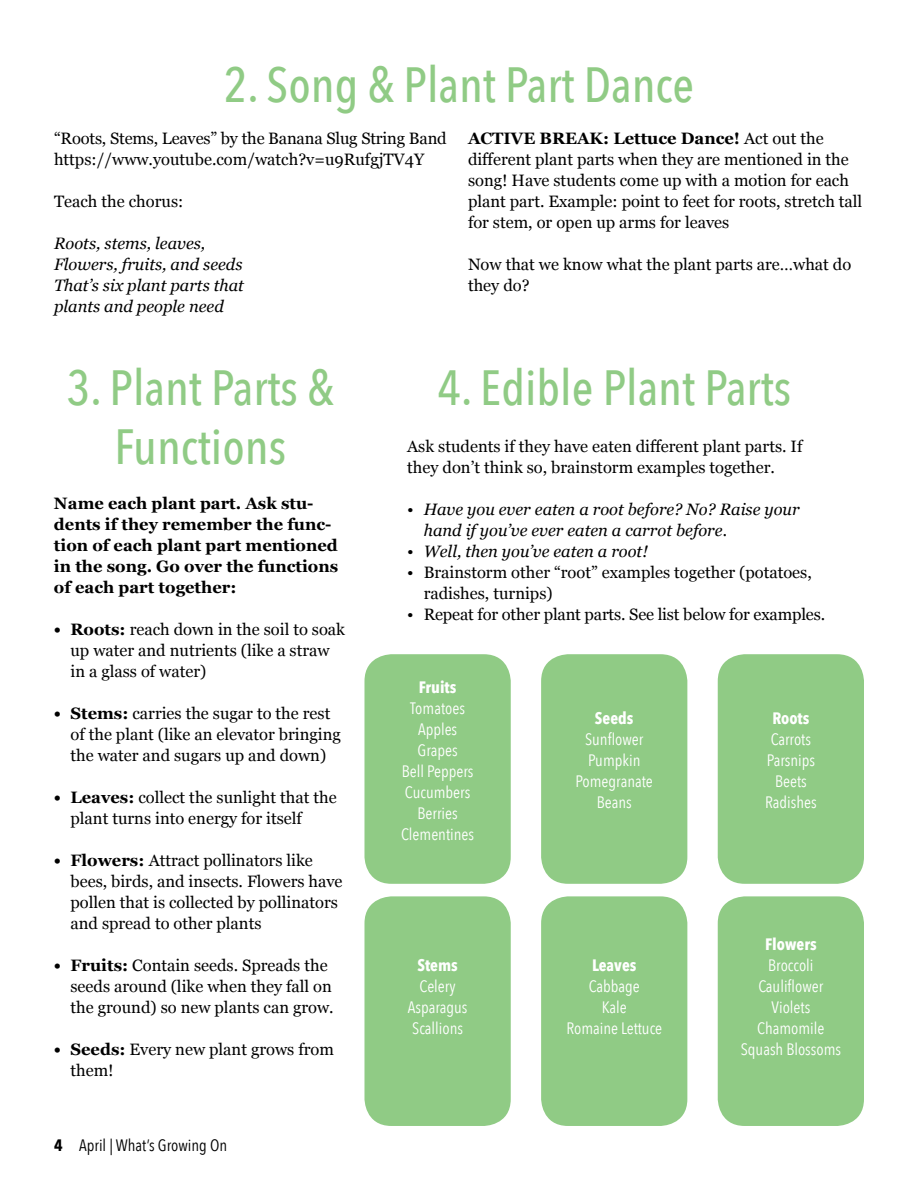
<style>
.page{position:relative;width:918px;height:1188px;background:#fff}
.page>*{position:absolute;margin:0;border:0;box-sizing:border-box;transform-origin:0 0}
.t1{font:500 49.35px/59.2px "Avenir Next Condensed";color:#90cb85;text-align:center}
.t2{font:16.5px/21px "Georgia";color:#000}
.t3{font:16.5px/21px "Avenir Next Condensed";color:#fff;text-align:center}
.t4{font:italic 16.5px/21px "Georgia";color:#000}
.t5{font:700 16.5px/21px "Georgia";color:#000}
.t6{font:700 16.5px "Avenir Next Condensed";color:#fff}
.t7{font:16.5px "Avenir Next Condensed";color:#000}
.s1{font-weight:700}
</style>
<div class="page">
<div style="left:364px;top:654px;width:147px;height:230px;background:#90cb85;border-radius:27px"></div>
<div style="left:364px;top:896px;width:147px;height:230px;background:#90cb85;border-radius:27px"></div>
<div style="left:541px;top:654px;width:146px;height:230px;background:#90cb85;border-radius:27px"></div>
<div style="left:541px;top:896px;width:146px;height:230px;background:#90cb85;border-radius:27px"></div>
<div style="left:718px;top:654px;width:146px;height:230px;background:#90cb85;border-radius:27px"></div>
<div style="left:718px;top:896px;width:146px;height:230px;background:#90cb85;border-radius:27px"></div>
<h1 class="t1" style="left:224px;top:55px;width:472px">2. Song &amp; Plant Part Dance</h1>
<p class="t2" style="left:54px;top:127px;width:394px">“Roots, Stems, Leaves” by the Banana Slug String Band https://www.youtube.com/watch?v=u9RufgjTV4Y</p>
<p class="t2" style="left:54px;top:190px;width:131px">Teach the chorus:</p>
<p class="t4" style="left:54px;top:232px;width:191px">Roots, stems, leaves,<br>Flowers, fruits, and seeds<br>That’s six plant parts that plants and people need</p>
<p class="t2" style="left:468px;top:127px;width:396px"><span class="s1">ACTIVE BREAK: Lettuce Dance!</span> Act out the different plant parts when they are mentioned in the song! Have students come up with a motion for each plant part. Example: point to feet for roots, stretch tall for stem, or open up arms for leaves</p>
<p class="t2" style="left:468px;top:253px;width:385px">Now that we know what the plant parts are…what do they do?</p>
<h1 class="t1" style="left:67px;top:358px;width:269px">3. Plant Parts &amp;<br>Functions</h1>
<h1 class="t1" style="left:437px;top:358px;width:355px">4. Edible Plant Parts</h1>
<p class="t2" style="left:407px;top:435px;width:397px">Ask students if they have eaten different plant parts. If they don’t think so, brainstorm examples together.</p>
<p class="t4" style="left:424px;top:498px;width:377px;text-indent:-16px">• Have you ever eaten a root before? No? Raise your hand if you’ve ever eaten a carrot before.</p>
<p class="t4" style="left:407px;top:540px;width:242px">• Well, then you’ve eaten a root!</p>
<p class="t2" style="left:424px;top:561px;width:390px;text-indent:-16px">• Brainstorm other “root” examples together (potatoes, radishes, turnips)</p>
<p class="t2" style="left:407px;top:603px;width:419px">• Repeat for other plant parts. See list below for examples.</p>
<p class="t5" style="left:54px;top:492px;width:286px">Name each plant part. Ask stu&shy;dents if they remember the func&shy;tion of each plant part mentioned in the song. Go over the functions of each part together:</p>
<p class="t2" style="left:70px;top:618px;width:276px;text-indent:-16px"><span class="s1">• Roots:</span> reach down in the soil to soak up water and nutrients (like a straw in a glass of water)</p>
<p class="t2" style="left:70px;top:702px;width:272px;text-indent:-16px"><span class="s1">• Stems:</span> carries the sugar to the rest of the plant (like an elevator bringing the water and sugars up and down)</p>
<p class="t2" style="left:70px;top:786px;width:268px;text-indent:-16px"><span class="s1">• Leaves:</span> collect the sunlight that the plant turns into energy for itself</p>
<p class="t2" style="left:70px;top:849px;width:274px;text-indent:-16px"><span class="s1">• Flowers:</span> Attract pollinators like bees, birds, and insects. Flowers have pollen that is collected by pollinators and spread to other plants</p>
<p class="t2" style="left:70px;top:954px;width:265px;text-indent:-16px"><span class="s1">• Fruits:</span> Contain seeds. Spreads the seeds around (like when they fall on the ground) so new plants can grow.</p>
<p class="t2" style="left:70px;top:1038px;width:265px;text-indent:-16px"><span class="s1">• Seeds:</span> Every new plant grows from them!</p>
<p class="t6" style="left:419px;top:677px;width:39px">Fruits</p>
<p class="t3" style="left:401px;top:697px;width:75px">Tomatoes<br>Apples<br>Grapes<br>Bell Peppers<br>Cucumbers<br>Berries<br>Clementines</p>
<p class="t6" style="left:595px;top:708px;width:40px">Seeds</p>
<p class="t3" style="left:576px;top:728px;width:79px">Sunflower<br>Pumpkin<br>Pomegranate<br>Beans</p>
<p class="t6" style="left:772px;top:708px;width:38px">Roots</p>
<p class="t3" style="left:765px;top:728px;width:53px">Carrots<br>Parsnips<br>Beets<br>Radishes</p>
<p class="t6" style="left:765px;top:934px;width:53px">Flowers</p>
<p class="t3" style="left:741px;top:954px;width:102px">Broccoli<br>Cauliflower<br>Violets<br>Chamomile<br>Squash Blossoms</p>
<p class="t6" style="left:418px;top:955px;width:42px">Stems</p>
<p class="t3" style="left:408px;top:974px;width:61px">Celery<br>Asparagus<br>Scallions</p>
<p class="t6" style="left:592px;top:955px;width:46px">Leaves</p>
<p class="t3" style="left:566px;top:975px;width:97px">Cabbage<br>Kale<br>Romaine Lettuce</p>
<p class="t7" style="left:54px;top:1131px;width:175px"><span class="s1">4</span> April | What’s Growing On</p>
</div>
